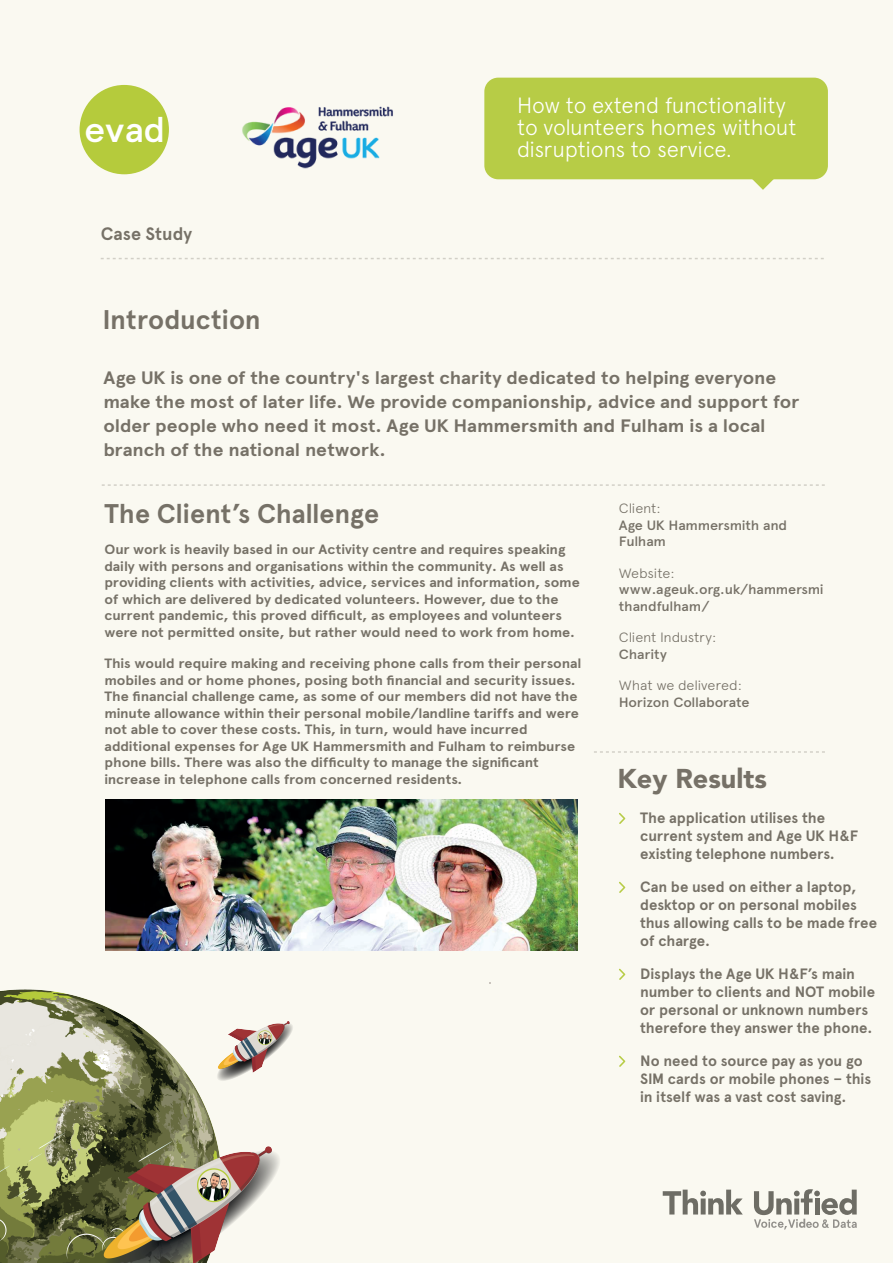
<style>
.page{position:relative;width:893px;height:1263px;background:#faf9f1}
.page>*{position:absolute;margin:0;border:0;box-sizing:border-box;transform-origin:0 0}
.t1{font:500 35.4px "Apercu";color:#fff;scale:1.07 1}
.t2{font:700 27px "Apercu";color:#767167}
.t3{font:900 27px "Avenir LT Std";color:#767167}
.t4{font:300 22.05px/22px "Apercu";letter-spacing:-.015em;color:#fff}
.t5{font:700 18px/24px "Apercu";letter-spacing:-.005em;color:#767167;scale:1.07 1}
.t6{font:700 18px "Apercu";letter-spacing:-.005em;color:#767167}
.t7{font:700 15px/18px "Apercu";letter-spacing:-.005em;color:#767167}
.t8{font:700 13.5px/16.5px "Apercu";letter-spacing:-.005em;color:#767167;scale:1.07 1}
.t9{font:500 13.5px/16.5px "Apercu";letter-spacing:-.02em;color:#767167;scale:1.07 1}
.t10{font:300 13.5px "Apercu";letter-spacing:-.015em;color:#767167;scale:1.07 1}
.s1{font-size:34.35px}
</style>
<div class="page">
<div style="left:80px;top:85px;width:89px;height:89px;background:#b5cb3c;border-radius:50%"></div>
<svg style="left:663px;top:1189px;width:80px;height:25px"></svg>
<svg style="left:754px;top:1189px;width:103px;height:40px"></svg>
<img style="left:0;top:989px;width:293px;height:274px">
<svg style="left:619px;top:882px;width:6px;height:11px"></svg>
<svg style="left:619px;top:969px;width:6px;height:11px"></svg>
<svg style="left:619px;top:1056px;width:6px;height:11px"></svg>
<svg style="left:619px;top:813px;width:6px;height:11px"></svg>
<div style="left:484px;top:78px;width:344px;height:101px;background:#b7cc46;border-radius:14px"></div>
<svg style="left:751px;top:179px;width:24px;height:11px"></svg>
<svg style="left:594px;top:751px;width:231px;height:2px"></svg>
<svg style="left:102px;top:484px;width:723px;height:2px"></svg>
<svg style="left:101px;top:258px;width:723px;height:1px"></svg>
<img style="left:242px;top:106px;width:151px;height:63px">
<img style="left:105px;top:799px;width:473px;height:151px">
<h1 class="t1" style="left:84px;top:108px;width:77px">e<span class="s1">v</span>ad</h1>
<h3 class="t6" style="left:101px;top:223px;width:93px">Case Study</h3>
<h2 class="t2" style="left:103px;top:304px;width:160px">Introduction</h2>
<h3 class="t4" style="left:517px;top:94px;width:281px">How to extend functionality to volunteers homes without disruptions to service.</h3>
<p class="t5" style="left:103px;top:366px;width:652px">Age UK is one of the country's largest charity dedicated to helping everyone make the most of later life. We provide companionship, advice and support for older people who need it most. Age UK Hammersmith and Fulham is a local branch of the national network.</p>
<h2 class="t2" style="left:104px;top:497px;width:276px">The Client’s Challenge</h2>
<p class="t8" style="left:104px;top:541px;width:446px">Our work is heavily based in our Activity centre and requires speaking daily with persons and organisations within the community. As well as providing clients with activities, advice, services and information, some of which are delivered by dedicated volunteers. However, due to the current pandemic, this proved difficult, as employees and volunteers were not permitted onsite, but rather would need to work from home.</p>
<p class="t8" style="left:104px;top:655px;width:447px">This would require making and receiving phone calls from their personal mobiles and or home phones, posing both financial and security issues.<br>The financial challenge came, as some of our members did not have the minute allowance within their personal mobile/landline tariffs and were not able to cover these costs. This, in turn, would have incurred additional expenses for Age UK Hammersmith and Fulham to reimburse phone bills. There was also the difficulty to manage the significant increase in telephone calls from concerned residents.</p>
<p class="t10" style="left:619px;top:500px;width:41px">Client:</p>
<p class="t9" style="left:619px;top:517px;width:159px">Age UK Hammersmith and<br>Fulham</p>
<p class="t10" style="left:619px;top:565px;width:54px">Website:</p>
<p class="t9" style="left:619px;top:581px;width:193px">www.ageuk.org.uk/hammersmi thandfulham/</p>
<p class="t10" style="left:619px;top:629px;width:93px">Client Industry:</p>
<p class="t9" style="left:619px;top:646px;width:46px">Charity</p>
<p class="t10" style="left:619px;top:677px;width:117px">What we delivered:</p>
<p class="t9" style="left:619px;top:694px;width:124px">Horizon Collaborate</p>
<h2 class="t3" style="left:617px;top:762px;width:151px">Key Results</h2>
<p class="t7" style="left:640px;top:809px;width:220px">The application utilises the current system and Age UK H&amp;F existing telephone numbers.</p>
<p class="t7" style="left:640px;top:878px;width:238px">Can be used on either a laptop, desktop or on personal mobiles thus allowing calls to be made free of charge.</p>
<p class="t7" style="left:640px;top:965px;width:236px">Displays the Age UK H&amp;F’s main number to clients and NOT mobile or personal or unknown numbers therefore they answer the phone.</p>
<p class="t7" style="left:640px;top:1052px;width:233px">No need to source pay as you go<br>SIM cards or mobile phones – this in itself was a vast cost saving.</p>
</div>
